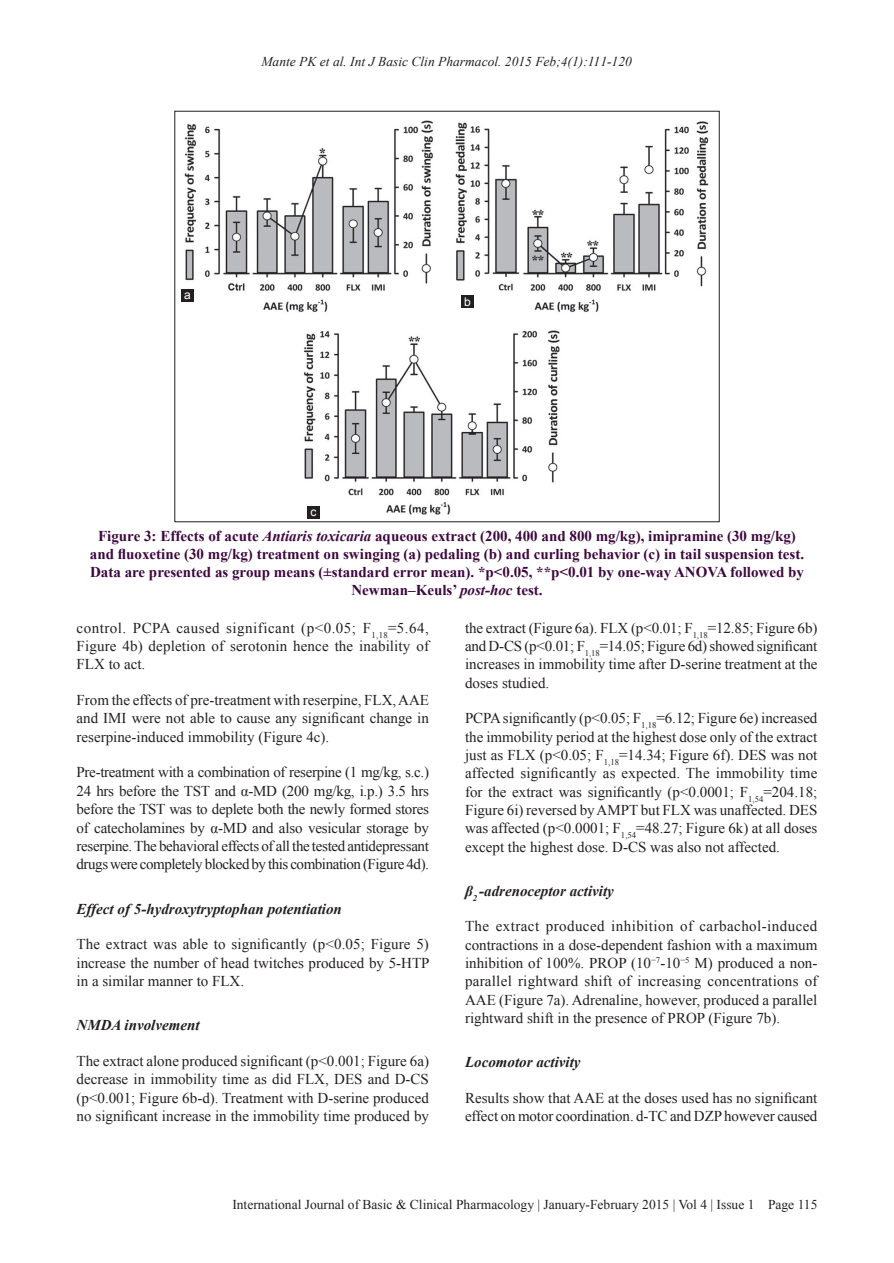
<style>
.page{position:relative;width:894px;height:1263px;background:#fff}
.page>*{position:absolute;margin:0;border:0;box-sizing:border-box;transform-origin:0 0}
.t1{font:15px/18.3px "Times New Roman";color:#231f20;text-align:justify}
.t2{font:700 15px/18px "Times New Roman";color:#3e083e;text-align:center}
.t3{font:italic 700 15px "Times New Roman";color:#231f20}
.t4{font:13.5px "Times New Roman";color:#231f20}
.t5{font:italic 13.5px "Times New Roman";color:#231f20}
.t6{font:12px "Arial";color:#fff}
.s1{font-style:italic}
</style>
<div class="page">
<img style="left:184px;top:120px;width:525px;height:395px">
<div style="left:307px;top:506px;width:13px;height:13px;background:#231f20"></div>
<div style="left:461px;top:295px;width:13px;height:13px;background:#231f20"></div>
<div style="left:181px;top:289px;width:13px;height:13px;background:#231f20"></div>
<p class="t5" style="left:261px;top:54px;width:372px">Mante PK et al. Int J Basic Clin Pharmacol. 2015 Feb;4(1):111-120</p>
<p class="t6" style="left:184px;top:288px;width:8px">a</p>
<p class="t6" style="left:310px;top:505px;width:7px">c</p>
<p class="t6" style="left:464px;top:295px;width:8px">b</p>
<p class="t2" style="left:90px;top:527px;width:715px">Figure 3: Effects of acute <span class="s1">Antiaris toxicaria</span> aqueous extract (200, 400 and 800 mg/kg), imipramine (30 mg/kg) and fluoxetine (30 mg/kg) treatment on swinging (a) pedaling (b) and curling behavior (c) in tail suspension test.<br>Data are presented as group means (±standard error mean). *p&lt;0.05, **p&lt;0.01 by one-way ANOVA followed by Newman–Keuls’ <span class="s1">post-hoc</span> test.</p>
<p class="t1" style="left:76px;top:618px;width:354px">control. PCPA caused significant (p&lt;0.05; F<sub>1,18</sub>=5.64, Figure 4b) depletion of serotonin hence the inability of FLX to act.</p>
<p class="t1" style="left:76px;top:690px;width:354px">From the effects of pre-treatment with reserpine, FLX, AAE and IMI were not able to cause any significant change in reserpine-induced immobility (Figure 4c).</p>
<p class="t1" style="left:76px;top:763px;width:354px">Pre-treatment with a combination of reserpine (1 mg/kg, s.c.)<br>24 hrs before the TST and α-MD (200 mg/kg, i.p.) 3.5 hrs before the TST was to deplete both the newly formed stores of catecholamines by α-MD and also vesicular storage by reserpine. The behavioral effects of all the tested antidepressant drugs were completely blocked by this combination (Figure 4d).</p>
<p class="t3" style="left:77px;top:900px;width:267px">Effect of 5-hydroxytryptophan potentiation</p>
<p class="t1" style="left:77px;top:935px;width:354px">The extract was able to significantly (p&lt;0.05; Figure 5) increase the number of head twitches produced by 5-HTP in a similar manner to FLX.</p>
<p class="t3" style="left:77px;top:1016px;width:124px">NMDA involvement</p>
<p class="t1" style="left:77px;top:1051px;width:354px">The extract alone produced significant (p&lt;0.001; Figure 6a) decrease in immobility time as did FLX, DES and D-CS (p&lt;0.001; Figure 6b-d). Treatment with D-serine produced no significant increase in the immobility time produced by</p>
<p class="t1" style="left:465px;top:618px;width:354px">the extract (Figure 6a). FLX (p&lt;0.01; F<sub>1,18</sub>=12.85; Figure 6b) and D-CS (p&lt;0.01; F<sub>1,18</sub>=14.05; Figure 6d) showed significant increases in immobility time after D-serine treatment at the doses studied.</p>
<p class="t1" style="left:465px;top:709px;width:354px">PCPA significantly (p&lt;0.05; F<sub>1,18</sub>=6.12; Figure 6e) increased the immobility period at the highest dose only of the extract just as FLX (p&lt;0.05; F<sub>1,18</sub>=14.34; Figure 6f). DES was not affected significantly as expected. The immobility time for the extract was significantly (p&lt;0.0001; F<sub>1,54</sub>=204.18; Figure 6i) reversed by AMPT but FLX was unaffected. DES was affected (p&lt;0.0001; F<sub>1,54</sub>=48.27; Figure 6k) at all doses except the highest dose. D-CS was also not affected.</p>
<p class="t3" style="left:465px;top:882px;width:150px">β<sub>2</sub> -adrenoceptor activity</p>
<p class="t1" style="left:465px;top:917px;width:354px">The extract produced inhibition of carbachol-induced contractions in a dose-dependent fashion with a maximum inhibition of 100%. PROP (10<sup>−7</sup>-10<sup>−5</sup> M) produced a non&shy;parallel rightward shift of increasing concentrations of AAE (Figure 7a). Adrenaline, however, produced a parallel rightward shift in the presence of PROP (Figure 7b).</p>
<p class="t3" style="left:465px;top:1053px;width:117px">Locomotor activity</p>
<p class="t1" style="left:465px;top:1088px;width:354px">Results show that AAE at the doses used has no significant effect on motor coordination. d-TC and DZP however caused</p>
<p class="t4" style="left:232px;top:1196px;width:586px">International Journal of Basic &amp; Clinical Pharmacology | January-February 2015 | Vol 4 | Issue 1 Page 115</p>
</div>
